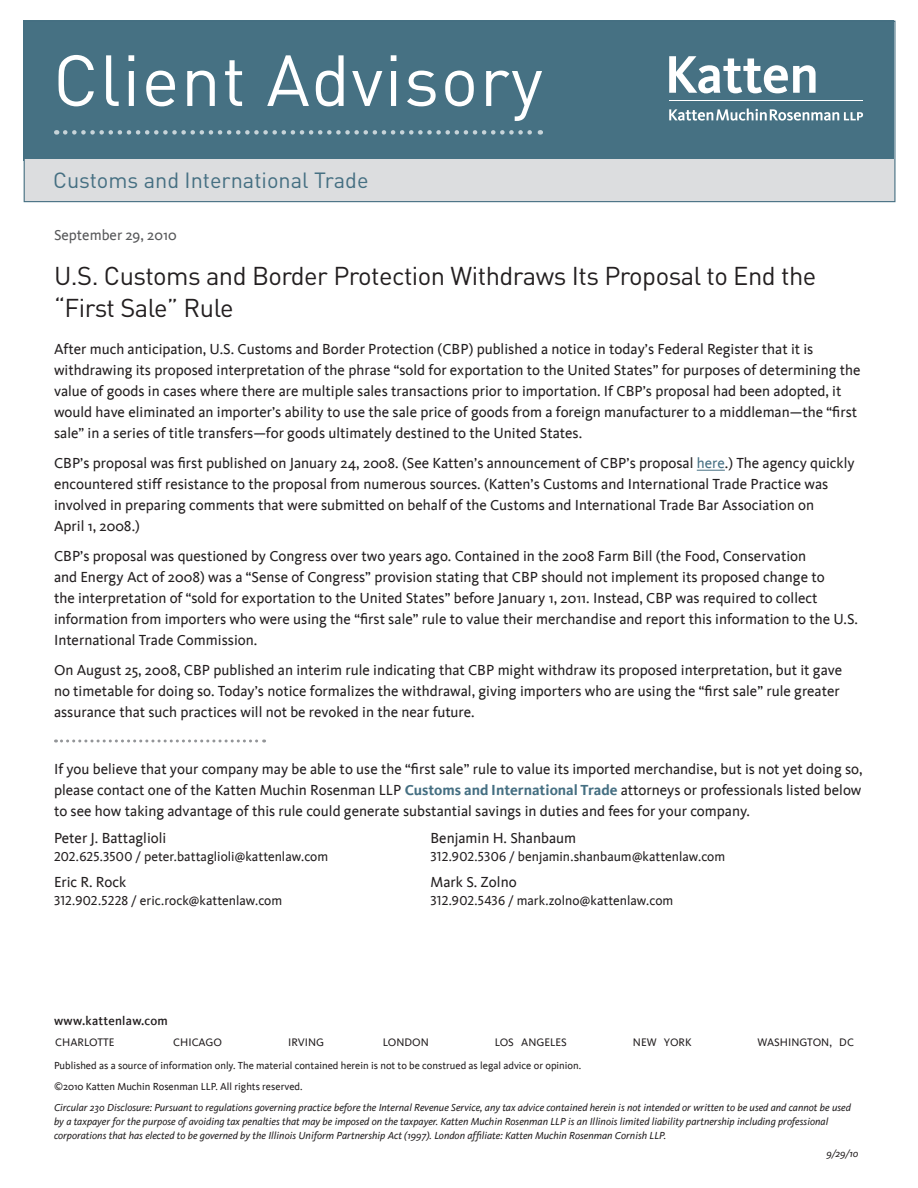
<style>
.page{position:relative;width:918px;height:1188px;background:#fff}
.page>*{position:absolute;margin:0;border:0;box-sizing:border-box;transform-origin:0 0}
.t1{font:71.1px "DINOT";letter-spacing:.02em;color:#fff}
.t2{font:25.5px/31.5px "DINOT";letter-spacing:-.02em;color:#231f20}
.t3{font:21.75px "DINOT";color:#456f82}
.t4{font:15px/21px "Kievit";color:#231f20}
.SubHeads{font:15px "Kievit";color:#57585a}
.t5{font:13.5px "Kievit";color:#231f20}
.t6{font:500 12.75px "Kievit";letter-spacing:.02em;color:#231f20}
.t7{font:11.25px "Kievit";color:#231f20}
.t8{font:italic 10.5px/14.2px "Kievit";color:#231f20}
.t9{font:10.5px "Kievit";color:#231f20}
.s1{color:#456f82}
.s2{font-weight:700;color:#456f82}
.s3{font-family:"Kievit Book SC"}
</style>
<div class="page">
<svg style="left:697px;top:470px;width:28px;height:1px"></svg>
<div style="left:24px;top:21px;width:870px;height:140px;background:#467183"></div>
<div style="left:24px;top:160px;width:871px;height:42px;background:#dcdddf"></div>
<svg style="left:65px;top:130px;width:476px;height:5px"></svg>
<svg style="left:669px;top:56px;width:147px;height:37px"></svg>
<hr style="left:669px;top:101px;width:194px;height:1px;background:#fff">
<svg style="left:669px;top:108px;width:194px;height:13px"></svg>
<div style="left:24px;top:21px;width:872px;height:181px;border:1px solid #456f82"></div>
<svg style="left:56px;top:740px;width:209px;height:2px"></svg>
<p class="t1" style="left:53px;top:32px;width:491px">Client Advisory</p>
<p class="t3" style="left:53px;top:165px;width:317px">Customs and International Trade</p>
<p class="SubHeads" style="left:54px;top:226px;width:124px">September 29, 2010</p>
<p class="t2" style="left:54px;top:259px;width:764px">U.S. Customs and Border Protection Withdraws Its Proposal to End the “First Sale” Rule</p>
<p class="t4" style="left:54px;top:339px;width:808px">After much anticipation, U.S. Customs and Border Protection (CBP) published a notice in today’s Federal Register that it is withdrawing its proposed interpretation of the phrase “sold for exportation to the United States” for purposes of determining the value of goods in cases where there are multiple sales transactions prior to importation. If CBP’s proposal had been adopted, it would have eliminated an importer’s ability to use the sale price of goods from a foreign manufacturer to a middleman—the “first sale” in a series of title transfers—for goods ultimately destined to the United States.</p>
<p class="t4" style="left:54px;top:453px;width:802px">CBP’s proposal was first published on January 24, 2008. (See Katten’s announcement of CBP’s proposal <span class="s1">here</span>.) The agency quickly encountered stiff resistance to the proposal from numerous sources. (Katten’s Customs and International Trade Practice was involved in preparing comments that were submitted on behalf of the Customs and International Trade Bar Association on<br>April 1, 2008.)</p>
<p class="t4" style="left:54px;top:546px;width:806px">CBP’s proposal was questioned by Congress over two years ago. Contained in the 2008 Farm Bill (the Food, Conservation<br>and Energy Act of 2008) was a “Sense of Congress” provision stating that CBP should not implement its proposed change to<br>the interpretation of “sold for exportation to the United States” before January 1, 2011. Instead, CBP was required to collect information from importers who were using the “first sale” rule to value their merchandise and report this information to the U.S.<br>International Trade Commission.</p>
<p class="t4" style="left:54px;top:660px;width:790px">On August 25, 2008, CBP published an interim rule indicating that CBP might withdraw its proposed interpretation, but it gave no timetable for doing so. Today’s notice formalizes the withdrawal, giving importers who are using the “first sale” rule greater assurance that such practices will not be revoked in the near future.</p>
<p class="t4" style="left:54px;top:759px;width:810px;text-align:justify">If you believe that your company may be able to use the “first sale” rule to value its imported merchandise, but is not yet doing so, please contact one of the Katten Muchin Rosenman LLP <span class="s2">Customs and International Trade</span> attorneys or professionals listed below to see how taking advantage of this rule could generate substantial savings in duties and fees for your company.</p>
<p class="t4" style="left:54px;top:828px;width:114px">Peter J. Battaglioli</p>
<p class="t5" style="left:54px;top:849px;width:276px"><span class="s3">202.625.3500</span> / peter.battaglioli@kattenlaw.com</p>
<p class="t4" style="left:54px;top:871px;width:74px">Eric R. Rock</p>
<p class="t5" style="left:54px;top:893px;width:230px"><span class="s3">312.902.5228</span> / eric.rock@kattenlaw.com</p>
<p class="t4" style="left:430px;top:828px;width:147px">Benjamin H. Shanbaum</p>
<p class="t5" style="left:430px;top:849px;width:296px"><span class="s3">312.902.5306</span> / benjamin.shanbaum@kattenlaw.com</p>
<p class="t4" style="left:430px;top:871px;width:88px">Mark S. Zolno</p>
<p class="t5" style="left:430px;top:893px;width:244px"><span class="s3">312.902.5436</span> / mark.zolno@kattenlaw.com</p>
<p class="t6" style="left:54px;top:1014px;width:115px">www.kattenlaw.com</p>
<p class="t7" style="left:55px;top:1036px;width:61px">CHARLOTTE</p>
<p class="t7" style="left:173px;top:1036px;width:50px">CHICAGO</p>
<p class="t7" style="left:288px;top:1036px;width:38px">IRVING</p>
<p class="t7" style="left:383px;top:1036px;width:47px">LONDON</p>
<p class="t7" style="left:495px;top:1036px;width:74px">LOS ANGELES</p>
<p class="t7" style="left:633px;top:1036px;width:60px">NEW YORK</p>
<p class="t7" style="left:758px;top:1036px;width:98px">WASHINGTON, DC</p>
<p class="t9" style="left:54px;top:1060px;width:529px">Published as a source of information only. The material contained herein is not to be construed as legal advice or opinion.</p>
<p class="t9" style="left:54px;top:1081px;width:250px">©2010 Katten Muchin Rosenman LLP. All rights reserved.</p>
<p class="t8" style="left:54px;top:1100px;width:798px">Circular 230 Disclosure: Pursuant to regulations governing practice before the Internal Revenue Service, any tax advice contained herein is not intended or written to be used and cannot be used by a taxpayer for the purpose of avoiding tax penalties that may be imposed on the taxpayer. Katten Muchin Rosenman LLP is an Illinois limited liability partnership including professional corporations that has elected to be governed by the Illinois Uniform Partnership Act (1997). London affiliate: Katten Muchin Rosenman Cornish LLP.</p>
<p class="t8" style="left:827px;top:1146px;width:34px">9/29/10</p>
</div>
